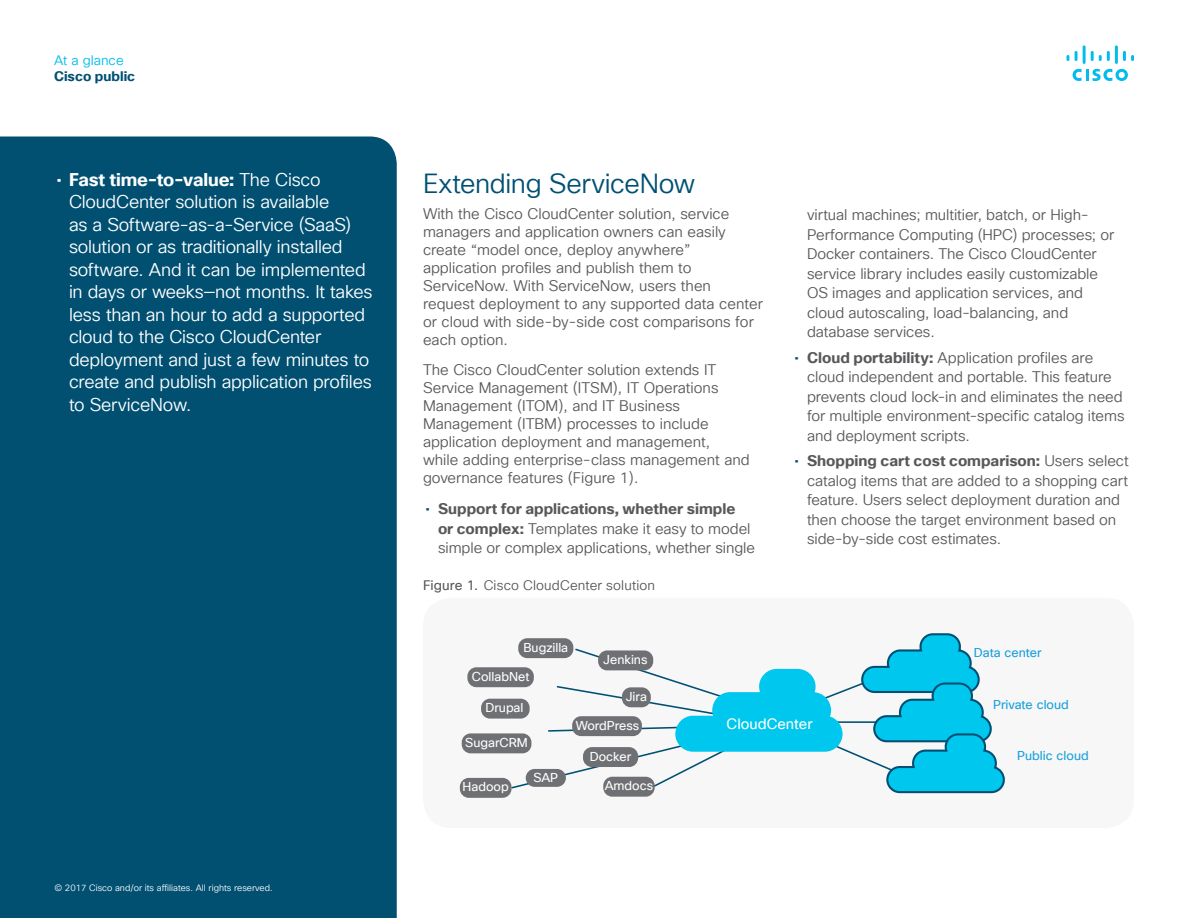
<style>
.page{position:relative;width:1188px;height:918px;background:#fff}
.page>*{position:absolute;margin:0;border:0;box-sizing:border-box;transform-origin:0 0}
.Subhead2_Indigo{font:27px "Cisco Sans TT Light";letter-spacing:-.015em;color:#005073}
.t1{font:18px/22.5px "Cisco Sans TT Light";letter-spacing:-.015em;color:#fff}
.Body{font:15px/19.5px "Cisco Sans TT Light";color:#57585a}
.t2{font:14.7px "Cisco Sans TT";color:#fff}
.FigureCaption{font:13.5px "Cisco Sans TT Light";letter-spacing:.01em;color:#57585a}
.t3{font:700 13.5px "Cisco Sans TT";color:#005073}
.t4{font:13.5px "Cisco Sans TT Light";color:#01bcec}
.t5{font:12.6px "Cisco Sans TT";color:#fff}
.t6{font:12.6px "Cisco Sans TT";color:#19a0db}
.Footer_white{font:9px "Cisco Sans TT Light";color:#fff}
.s1{font-family:"Cisco Sans TT"}
.s2{font-family:"Cisco Sans TT";font-weight:700}
.s3{font-family:"Cisco Sans TT";color:#005073}
</style>
<div class="page">
<svg style="left:1073px;top:69px;width:55px;height:12px"></svg>
<svg style="left:1067px;top:55px;width:2px;height:6px"></svg>
<svg style="left:1075px;top:51px;width:3px;height:10px"></svg>
<hr style="left:1083px;top:45px;width:3px;height:19px;background:#01bcec">
<svg style="left:1091px;top:51px;width:19px;height:10px"></svg>
<hr style="left:1115px;top:45px;width:3px;height:19px;background:#01bcec">
<svg style="left:1123px;top:51px;width:11px;height:10px"></svg>
<div style="left:0;top:136px;width:397px;height:782px;background:#015072"></div>
<div style="left:423px;top:598px;width:711px;height:230px;background:#f7f7f8;border-radius:28px"></div>
<svg style="left:555px;top:647px;width:171px;height:71px"></svg>
<svg style="left:510px;top:726px;width:213px;height:63px"></svg>
<div style="left:518px;top:638px;width:55px;height:20px;background:#6f7073;border-radius:9px"></div>
<div style="left:583px;top:747px;width:55px;height:20px;background:#6f7073;border-radius:9px"></div>
<div style="left:526px;top:769px;width:40px;height:18px;background:#6f7073;border-radius:9px"></div>
<div style="left:598px;top:650px;width:55px;height:20px;background:#6f7073;border-radius:9px"></div>
<div style="left:467px;top:667px;width:67px;height:20px;background:#6f7073;border-radius:9px"></div>
<div style="left:462px;top:733px;width:69px;height:20px;background:#6f7073;border-radius:9px"></div>
<div style="left:460px;top:778px;width:52px;height:20px;background:#6f7073;border-radius:9px"></div>
<div style="left:603px;top:777px;width:52px;height:20px;background:#6f7073;border-radius:9px"></div>
<div style="left:572px;top:716px;width:70px;height:20px;background:#6f7073;border-radius:9px"></div>
<div style="left:481px;top:699px;width:49px;height:20px;background:#6f7073;border-radius:9px"></div>
<div style="left:622px;top:687px;width:29px;height:20px;background:#6f7073;border-radius:9px"></div>
<svg style="left:813px;top:633px;width:192px;height:161px"></svg>
<div style="left:675px;top:716px;width:168px;height:36px;background:#00c7ee;border-radius:18px"></div>
<div style="left:712px;top:692px;width:119px;height:36px;background:#00c7ee;border-radius:18px"></div>
<div style="left:759px;top:669px;width:57px;height:36px;background:#00c7ee;border-radius:18px"></div>
<p class="t4" style="left:54px;top:51px;width:71px">At a glance</p>
<p class="t3" style="left:54px;top:67px;width:83px">Cisco public</p>
<p class="t1" style="left:69px;top:169px;width:305px;text-indent:-13px"><span class="s1">•</span> <span class="s2">Fast time-to-value:</span> The Cisco CloudCenter solution is available<br>as a Software-as-a-Service (SaaS) solution or as traditionally installed software. And it can be implemented in days or weeks—not months. It takes less than an hour to add a supported cloud to the Cisco CloudCenter deployment and just a few minutes to create and publish application profiles to ServiceNow.</p>
<p class="Footer_white" style="left:54px;top:882px;width:220px">© 2017 Cisco and/or its affiliates. All rights reserved.</p>
<p class="Subhead2_Indigo" style="left:423px;top:166px;width:274px">Extending ServiceNow</p>
<p class="Body" style="left:423px;top:205px;width:341px;line-height:18px">With the Cisco CloudCenter solution, service managers and application owners can easily create “model once, deploy anywhere” application profiles and publish them to ServiceNow. With ServiceNow, users then request deployment to any supported data center or cloud with side-by-side cost comparisons for each option.</p>
<p class="Body" style="left:423px;top:361px;width:328px;line-height:18px">The Cisco CloudCenter solution extends IT Service Management (ITSM), IT Operations Management (ITOM), and IT Business Management (ITBM) processes to include application deployment and management,<br>while adding enterprise-class management and governance features (Figure 1).</p>
<p class="Body" style="left:438px;top:500px;width:319px;text-indent:-13px"><span class="s3">•</span> <span class="s2">Support for applications, whether simple<br>or complex:</span> Templates make it easy to model simple or complex applications, whether single</p>
<p class="FigureCaption" style="left:423px;top:577px;width:234px"><span class="s1">Figure 1.</span> Cisco CloudCenter solution</p>
<p class="t5" style="left:523px;top:639px;width:46px">Bugzilla</p>
<p class="t5" style="left:472px;top:668px;width:59px">CollabNet</p>
<p class="t5" style="left:486px;top:700px;width:40px">Drupal</p>
<p class="t5" style="left:603px;top:652px;width:46px">Jenkins</p>
<p class="t5" style="left:626px;top:688px;width:23px">Jira</p>
<p class="Body" style="left:807px;top:206px;width:309px">virtual machines; multitier, batch, or High-Performance Computing (HPC) processes; or Docker containers. The Cisco CloudCenter service library includes easily customizable OS images and application services, and cloud autoscaling, load-balancing, and database services.</p>
<p class="Body" style="left:807px;top:348px;width:319px;text-indent:-13px"><span class="s3">•</span> <span class="s2">Cloud portability:</span> Application profiles are cloud independent and portable. This feature prevents cloud lock-in and eliminates the need for multiple environment-specific catalog items and deployment scripts.</p>
<p class="Body" style="left:807px;top:452px;width:323px;text-indent:-13px"><span class="s3">•</span> <span class="s2">Shopping cart cost comparison:</span> Users select catalog items that are added to a shopping cart feature. Users select deployment duration and then choose the target environment based on side-by-side cost estimates.</p>
<p class="t6" style="left:974px;top:644px;width:69px">Data center</p>
<p class="t6" style="left:993px;top:696px;width:77px">Private cloud</p>
<p class="t5" style="left:576px;top:717px;width:65px">WordPress</p>
<p class="t5" style="left:465px;top:734px;width:64px">SugarCRM</p>
<p class="t5" style="left:463px;top:779px;width:48px">Hadoop</p>
<p class="t5" style="left:605px;top:778px;width:50px">Amdocs</p>
<p class="t5" style="left:590px;top:748px;width:43px">Docker</p>
<p class="t5" style="left:533px;top:770px;width:26px">SAP</p>
<p class="t2" style="left:727px;top:715px;width:87px">CloudCenter</p>
<p class="t6" style="left:1017px;top:747px;width:73px">Public cloud</p>
</div>
